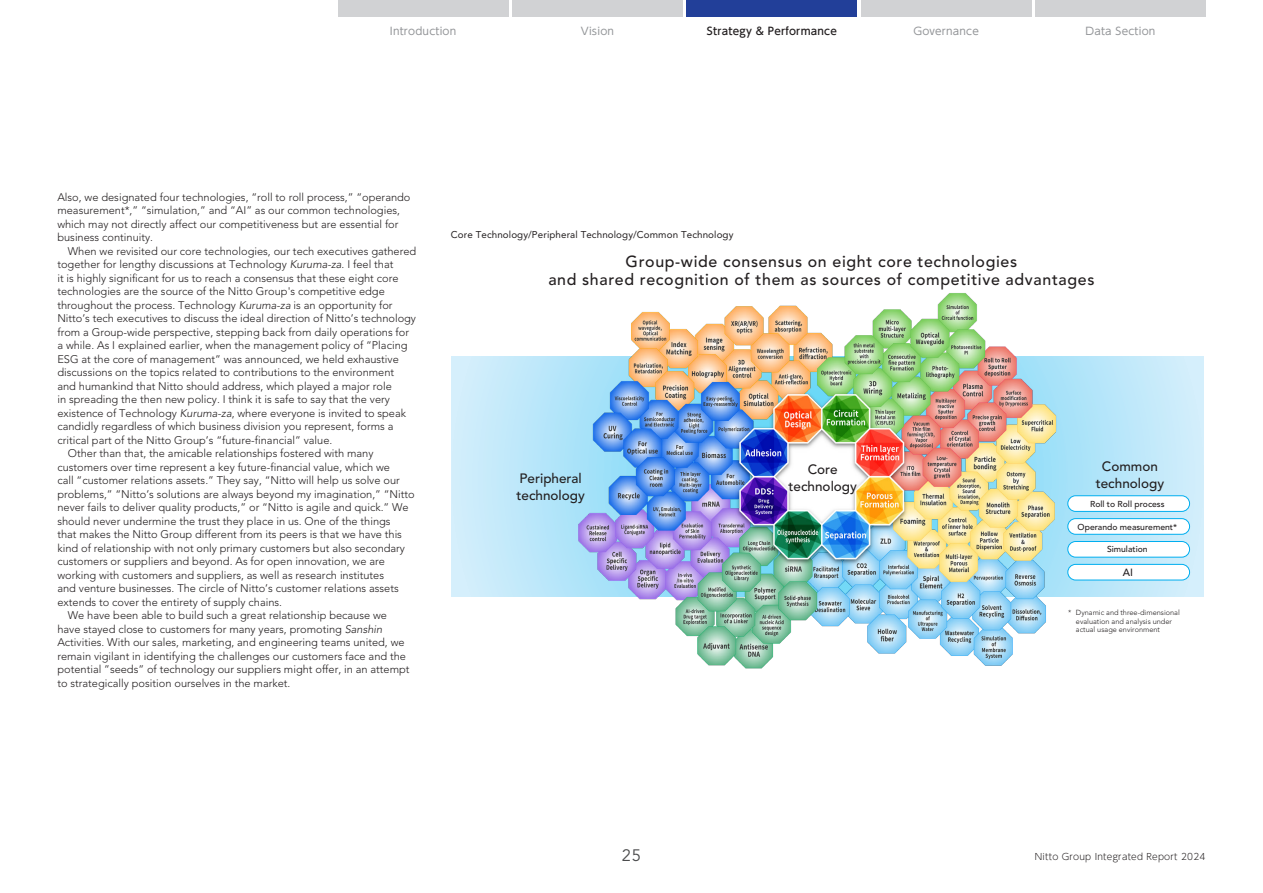
<style>
.page{position:relative;width:1263px;height:893px;background:#fff}
.page>*{position:absolute;margin:0;border:0;box-sizing:border-box;transform-origin:0 0}
.t1{font:16.5px "Avenir LT Std";color:#4b4c4d}
.t2{font:500 15.9px/18.5px "Avenir";letter-spacing:.04em;color:#231f20;text-align:center}
.t3{font:500 13.5px/17.2px "Avenir";color:#231f20;text-align:center}
.t4{font:300 11.1px/13.5px "Avenir";color:#231f20}
.t5{font:10.5px "UD Shin Go Pr 6 N";letter-spacing:.02em;color:#939598}
.t6{font:500 10.5px "UD Shin Go Pr 6 N";letter-spacing:.02em;color:#231f20}
.t7{font:500 10.5px "Avenir";color:#231f20}
.t8{font:9.75px "Avenir";letter-spacing:.01em;color:#231f20}
.t9{font:300 9px "UD Shin Go Pr 6 N";letter-spacing:.025em;color:#231f20}
.t10{font:500 8.55px "Avenir";color:#231f20}
.t11{font:300 7.35px/8.6px "Avenir";color:#231f20}
.s1{font-style:italic}
</style>
<div class="page">
<div style="left:451px;top:357px;width:752px;height:240px;background:#d2eefb"></div>
<img style="left:451px;top:293px;width:728px;height:376px">
<div style="left:1068px;top:496px;width:121px;height:15px;background:#fff;border-radius:8px"></div>
<div style="left:1067px;top:495px;width:123px;height:17px;border:1px solid #00aeef;border-radius:8px"></div>
<div style="left:1068px;top:519px;width:121px;height:15px;background:#fff;border-radius:8px"></div>
<div style="left:1067px;top:518px;width:123px;height:16px;border:1px solid #00aeef;border-radius:8px"></div>
<div style="left:1068px;top:541px;width:121px;height:16px;background:#fff;border-radius:8px"></div>
<div style="left:1067px;top:541px;width:123px;height:16px;border:1px solid #00aeef;border-radius:8px"></div>
<div style="left:1068px;top:564px;width:121px;height:16px;background:#fff;border-radius:8px"></div>
<div style="left:1067px;top:564px;width:123px;height:16px;border:1px solid #00aeef;border-radius:8px"></div>
<div style="left:512px;top:0;width:170px;height:17px;background:#d1d2d4"></div>
<div style="left:687px;top:0;width:170px;height:17px;background:#223f99"></div>
<div style="left:861px;top:0;width:170px;height:17px;background:#d1d2d4"></div>
<div style="left:1035px;top:0;width:170px;height:17px;background:#d1d2d4"></div>
<div style="left:338px;top:0;width:170px;height:17px;background:#d1d2d4"></div>
<p class="t5" style="left:390px;top:22px;width:68px">Introduction</p>
<p class="t5" style="left:581px;top:22px;width:35px">Vision</p>
<p class="t6" style="left:707px;top:22px;width:132px">Strategy &amp; Performance</p>
<p class="t5" style="left:913px;top:22px;width:67px">Governance</p>
<p class="t5" style="left:1085px;top:22px;width:71px">Data Section</p>
<p class="t4" style="left:57px;top:190px;width:355px">Also, we designated four technologies, “roll to roll process,” “operando measurement*,” “simulation,” and “AI” as our common technologies, which may not directly affect our competitiveness but are essential for business continuity.</p>
<p class="t4" style="left:68px;top:244px;width:350px">When we revisited our core technologies, our tech executives gathered</p>
<p class="t4" style="left:57px;top:258px;width:338px">together for lengthy discussions at Technology <span class="s1">Kuruma-za</span>. I feel that</p>
<p class="t4" style="left:57px;top:271px;width:343px">it is highly significant for us to reach a consensus that these eight core</p>
<p class="t4" style="left:57px;top:285px;width:329px">technologies are the source of the Nitto Group's competitive edge</p>
<p class="t4" style="left:57px;top:298px;width:337px">throughout the process. Technology <span class="s1">Kuruma-za</span> is an opportunity for</p>
<p class="t4" style="left:57px;top:312px;width:360px">Nitto’s tech executives to discuss the ideal direction of Nitto’s technology</p>
<p class="t4" style="left:57px;top:325px;width:353px">from a Group-wide perspective, stepping back from daily operations for</p>
<p class="t4" style="left:57px;top:339px;width:352px">a while. As I explained earlier, when the management policy of “Placing</p>
<p class="t4" style="left:57px;top:352px;width:343px">ESG at the core of management” was announced, we held exhaustive</p>
<p class="t4" style="left:57px;top:366px;width:338px">discussions on the topics related to contributions to the environment</p>
<p class="t4" style="left:57px;top:379px;width:336px">and humankind that Nitto should address, which played a major role</p>
<p class="t4" style="left:57px;top:393px;width:334px">in spreading the then new policy. I think it is safe to say that the very</p>
<p class="t4" style="left:57px;top:406px;width:350px">existence of Technology <span class="s1">Kuruma-za</span>, where everyone is invited to speak</p>
<p class="t4" style="left:57px;top:420px;width:337px">candidly regardless of which business division you represent, forms a</p>
<p class="t4" style="left:57px;top:433px;width:276px">critical part of the Nitto Group’s “future-financial” value.</p>
<p class="t4" style="left:68px;top:447px;width:307px">Other than that, the amicable relationships fostered with many</p>
<p class="t4" style="left:57px;top:460px;width:334px">customers over time represent a key future-financial value, which we</p>
<p class="t4" style="left:57px;top:474px;width:344px">call “customer relations assets.” They say, “Nitto will help us solve our</p>
<p class="t4" style="left:57px;top:487px;width:359px">problems,” “Nitto’s solutions are always beyond my imagination,” “Nitto</p>
<p class="t4" style="left:57px;top:501px;width:353px">never fails to deliver quality products,” or “Nitto is agile and quick.” We</p>
<p class="t4" style="left:57px;top:514px;width:335px">should never undermine the trust they place in us. One of the things</p>
<p class="t4" style="left:57px;top:528px;width:346px">that makes the Nitto Group different from its peers is that we have this</p>
<p class="t4" style="left:57px;top:541px;width:349px">kind of relationship with not only primary customers but also secondary</p>
<p class="t4" style="left:57px;top:555px;width:329px">customers or suppliers and beyond. As for open innovation, we are</p>
<p class="t4" style="left:57px;top:568px;width:328px">working with customers and suppliers, as well as research institutes</p>
<p class="t4" style="left:57px;top:582px;width:343px">and venture businesses. The circle of Nitto’s customer relations assets</p>
<p class="t4" style="left:57px;top:595px;width:226px">extends to cover the entirety of supply chains.</p>
<p class="t4" style="left:68px;top:609px;width:321px">We have been able to build such a great relationship because we</p>
<p class="t4" style="left:57px;top:622px;width:326px">have stayed close to customers for many years, promoting <span class="s1">Sanshin</span></p>
<p class="t4" style="left:57px;top:636px;width:349px">Activities. With our sales, marketing, and engineering teams united, we</p>
<p class="t4" style="left:57px;top:649px;width:350px">remain vigilant in identifying the challenges our customers face and the</p>
<p class="t4" style="left:57px;top:663px;width:354px">potential ”seeds” of technology our suppliers might offer, in an attempt</p>
<p class="t4" style="left:57px;top:676px;width:235px">to strategically position ourselves in the market.</p>
<p class="t8" style="left:451px;top:229px;width:284px">Core Technology/Peripheral Technology/Common Technology</p>
<h2 class="t2" style="left:548px;top:253px;width:548px">Group-wide consensus on eight core technologies<br>and shared recognition of them as sources of competitive advantages</h2>
<p class="t3" style="left:517px;top:470px;width:70px;text-align:left">Peripheral technology</p>
<p class="t3" style="left:789px;top:461px;width:70px">Core technology</p>
<p class="t3" style="left:1096px;top:458px;width:70px">Common technology</p>
<p class="t10" style="left:1090px;top:499px;width:76px">Roll to Roll process</p>
<p class="t10" style="left:1077px;top:522px;width:101px">Operando measurement*</p>
<p class="t10" style="left:1107px;top:544px;width:42px">Simulation</p>
<p class="t7" style="left:1123px;top:566px;width:12px">AI</p>
<p class="t11" style="left:1076px;top:608px;width:105px;text-indent:-8px">* Dynamic and three-dimensional evaluation and analysis under actual usage environment</p>
<h1 class="t1" style="left:622px;top:846px;width:21px">25</h1>
<p class="t9" style="left:1035px;top:849px;width:172px">Nitto Group Integrated Report 2024</p>
</div>
